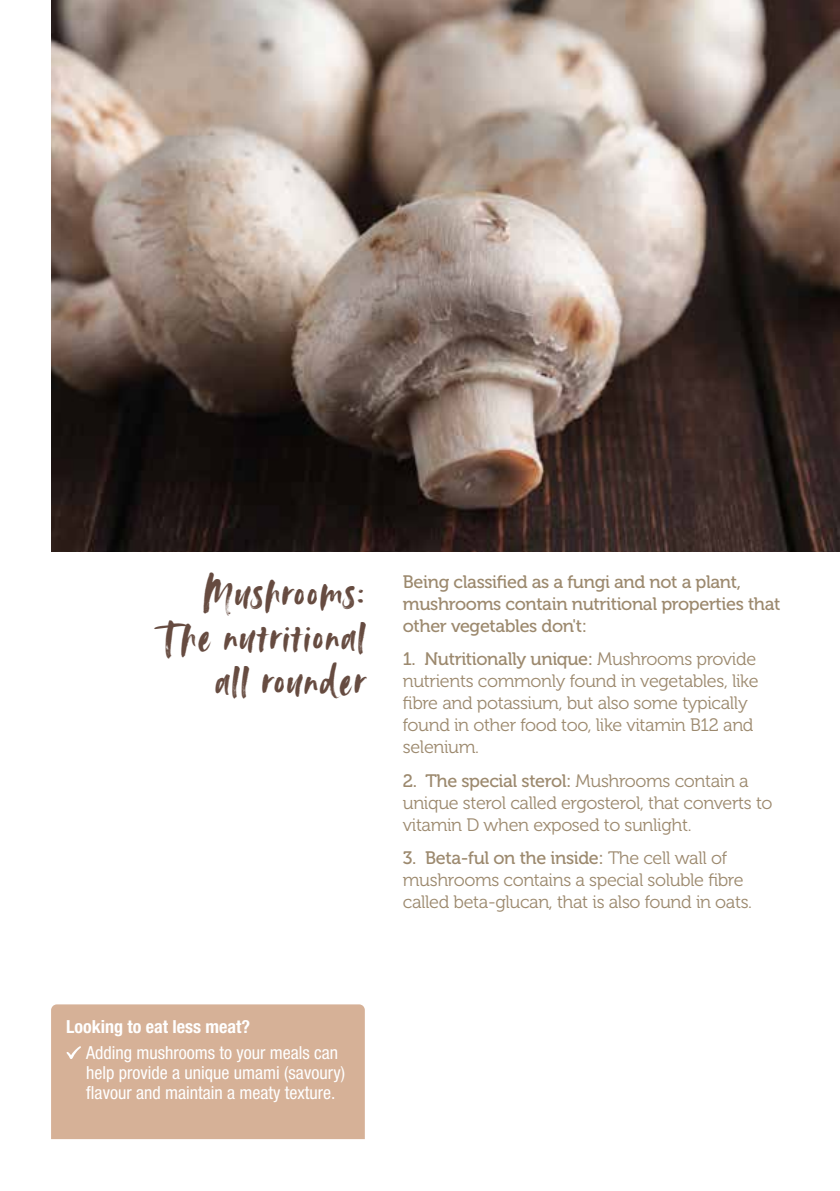
<style>
.page{position:relative;width:840px;height:1191px;background:#fff}
.page>*{position:absolute;margin:0;border:0;box-sizing:border-box;transform-origin:0 0}
.t1{font:44px/44px "Avallon Alt";letter-spacing:.045em;color:#664b40;text-align:right}
.t2{font:18px/22px "Museo 300";letter-spacing:-.02em;color:#9c896e}
.t3{font:18px/22px "Museo 500";letter-spacing:-.02em;color:#9c896e}
.t4{font:condensed 18px/20px "Helvetica Neue LT Std";color:#fff}
.t5{font:700 condensed 18px "Helvetica Neue LT Std";color:#fff}
.s1{font-family:"Museo 300"}
</style>
<div class="page">
<img style="left:51px;top:0;width:788px;height:551px">
<div style="left:51px;top:1004px;width:313px;height:135px;background:#d6b197"></div>
<svg style="left:66px;top:1046px;width:15px;height:13px"></svg>
<h1 class="t1" style="left:164px;top:573px;width:202px">Mushrooms:<br>The nutritional all rounder</h1>
<p class="t3" style="left:402px;top:571px;width:379px">Being classified as a fungi and not a plant, mushrooms contain nutritional properties that other vegetables don't:</p>
<p class="t3" style="left:402px;top:648px;width:354px">1. Nutritionally unique: <span class="s1">Mushrooms provide</span></p>
<p class="t2" style="left:402px;top:670px;width:357px">nutrients commonly found in vegetables, like fibre and potassium, but also some typically found in other food too, like vitamin B12 and selenium.</p>
<p class="t3" style="left:402px;top:770px;width:347px">2. The special sterol: <span class="s1">Mushrooms contain a</span></p>
<p class="t2" style="left:402px;top:792px;width:371px">unique sterol called ergosterol, that converts to vitamin D when exposed to sunlight.</p>
<p class="t3" style="left:402px;top:847px;width:326px">3. Beta-ful on the inside: <span class="s1">The cell wall of</span></p>
<p class="t2" style="left:402px;top:869px;width:350px">mushrooms contains a special soluble fibre called beta-glucan, that is also found in oats.</p>
<p class="t5" style="left:66px;top:1016px;width:185px">Looking to eat less meat?</p>
<p class="t4" style="left:86px;top:1042px;width:260px">Adding mushrooms to your meals can help provide a unique umami (savoury) flavour and maintain a meaty texture.</p>
</div>
